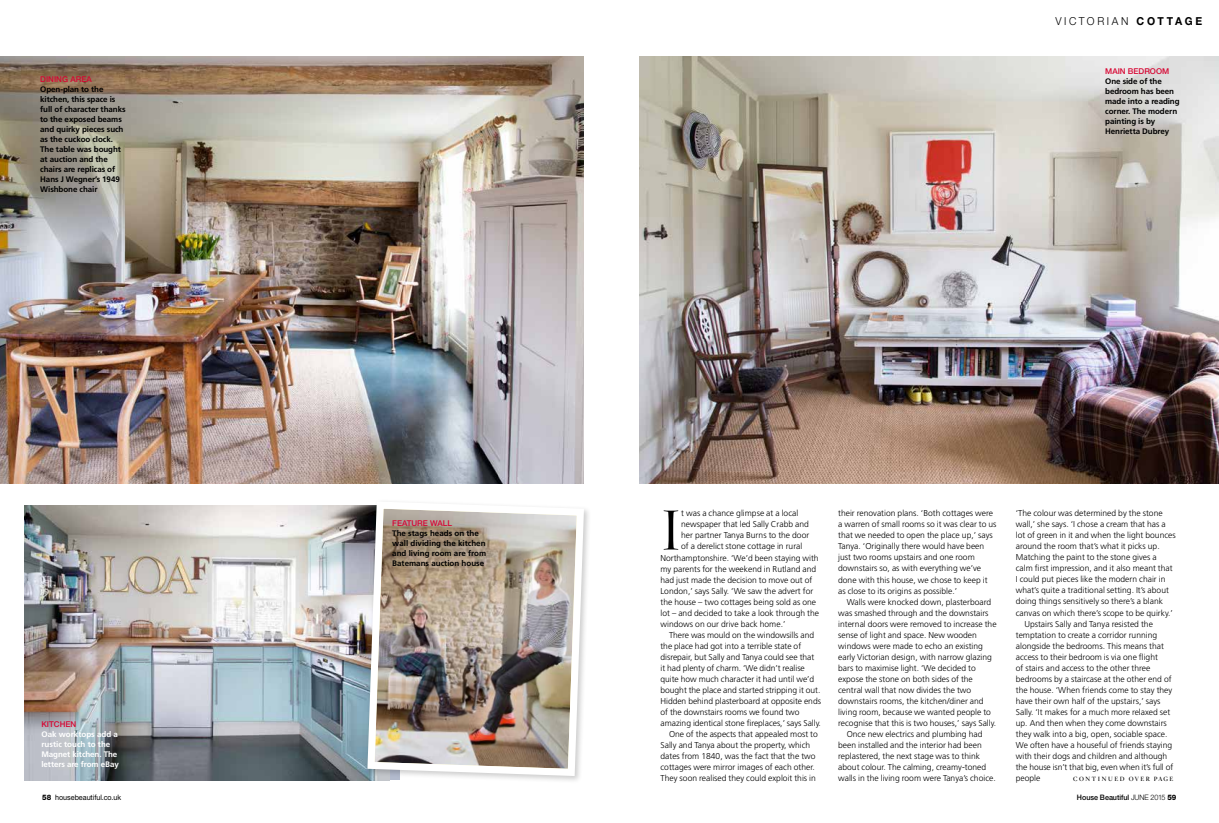
<style>
.page{position:relative;width:1219px;height:823px;background:#fff}
.page>*{position:absolute;margin:0;border:0;box-sizing:border-box;transform-origin:0 0}
.t1{font:300 54.9px "Hoefler Titling";color:#000}
.t2{font:300 11px "Helvetica Neue";letter-spacing:.25em;color:#000;scale:.95 1}
.t3{font:300 8.5px/11px "Frutiger";color:#000}
.t4{font:700 8px/10px "Frutiger";letter-spacing:-.01em;color:#000}
.t5{font:700 8px/10px "Frutiger";color:#fff}
.t6{font:500 8px "Helvetica Neue";color:#d70532}
.t7{font:500 7.5px "Helvetica Neue";color:#000;scale:.96 1}
.t8{font:7.5px "Helvetica Neue";letter-spacing:-.005em;color:#000;scale:.96 1}
.t9{font:700 6px "Hoefler Titling";letter-spacing:.265em;color:#000}
.s1{font-weight:700}
.s2{font-weight:800}
.s3{font-weight:300}
</style>
<div class="page">
<img style="left:639px;top:57px;width:580px;height:426px">
<img style="left:24px;top:505px;width:341px;height:275px">
<img style="left:0;top:57px;width:584px;height:426px">
<img style="left:364px;top:505px;width:224px;height:274px">
<p class="t6" style="left:40px;top:74px;width:53px">DINING AREA</p>
<p class="t4" style="left:40px;top:84px;width:87px">Open-plan to the kitchen, this space is full of character thanks to the exposed beams and quirky pieces such as the cuckoo clock.<br>The table was bought at auction and the chairs are replicas of<br>Hans J Wegner’s 1949<br>Wishbone chair</p>
<p class="t6" style="left:41px;top:718px;width:36px">KITCHEN</p>
<p class="t5" style="left:41px;top:728px;width:79px">Oak worktops add a rustic touch to the<br>Magnet kitchen. The letters are from eBay</p>
<p class="t6" style="left:392px;top:518px;width:61px">FEATURE WALL</p>
<p class="t4" style="left:392px;top:528px;width:95px">The stags heads on the wall dividing the kitchen and living room are from<br>Batemans auction house</p>
<p class="t2" style="left:1055px;top:14px;width:156px">VICTORIAN <span class="s1">COTTAGE</span></p>
<p class="t6" style="left:1105px;top:66px;width:66px">MAIN BEDROOM</p>
<p class="t4" style="left:1105px;top:76px;width:76px">One side of the bedroom has been made into a reading corner. The modern painting is by<br>Henrietta Dubrey</p>
<h1 class="t1" style="left:660px;top:488px;width:22px">I</h1>
<p class="t3" style="left:681px;top:508px;width:119px">t was a chance glimpse at a local</p>
<p class="t3" style="left:681px;top:519px;width:129px">newspaper that led Sally Crabb and</p>
<p class="t3" style="left:681px;top:530px;width:130px">her partner Tanya Burns to the door</p>
<p class="t3" style="left:681px;top:541px;width:123px">of a derelict stone cottage in rural</p>
<p class="t3" style="left:660px;top:552px;width:160px">Northamptonshire. ‘We’d been staying with</p>
<p class="t3" style="left:660px;top:563px;width:157px">my parents for the weekend in Rutland and</p>
<p class="t3" style="left:660px;top:574px;width:153px">had just made the decision to move out of</p>
<p class="t3" style="left:660px;top:585px;width:154px">London,’ says Sally. ‘We saw the advert for</p>
<p class="t3" style="left:660px;top:596px;width:157px">the house – two cottages being sold as one</p>
<p class="t3" style="left:660px;top:607px;width:160px">lot – and decided to take a look through the</p>
<p class="t3" style="left:660px;top:618px;width:126px">windows on our drive back home.’</p>
<p class="t3" style="left:669px;top:629px;width:147px">There was mould on the windowsills and</p>
<p class="t3" style="left:660px;top:640px;width:142px">the place had got into a terrible state of</p>
<p class="t3" style="left:660px;top:651px;width:155px">disrepair, but Sally and Tanya could see that</p>
<p class="t3" style="left:660px;top:662px;width:146px">it had plenty of charm. ‘We didn’t realise</p>
<p class="t3" style="left:660px;top:673px;width:155px">quite how much character it had until we’d</p>
<p class="t3" style="left:660px;top:684px;width:161px">bought the place and started stripping it out.</p>
<p class="t3" style="left:660px;top:695px;width:162px">Hidden behind plasterboard at opposite ends</p>
<p class="t3" style="left:660px;top:706px;width:141px">of the downstairs rooms we found two</p>
<p class="t3" style="left:660px;top:717px;width:162px">amazing identical stone fireplaces,’ says Sally.</p>
<p class="t3" style="left:669px;top:728px;width:150px">One of the aspects that appealed most to</p>
<p class="t3" style="left:660px;top:739px;width:151px">Sally and Tanya about the property, which</p>
<p class="t3" style="left:660px;top:750px;width:157px">dates from 1840, was the fact that the two</p>
<p class="t3" style="left:660px;top:761px;width:156px">cottages were mirror images of each other.</p>
<p class="t3" style="left:660px;top:772px;width:157px">They soon realised they could exploit this in</p>
<p class="t3" style="left:838px;top:508px;width:160px">their renovation plans. ‘Both cottages were a warren of small rooms so it was clear to us that we needed to open the place up,’ says Tanya. ‘Originally there would have been just two rooms upstairs and one room downstairs so, as with everything we’ve done with this house, we chose to keep it as close to its origins as possible.’</p>
<p class="t3" style="left:847px;top:596px;width:146px">Walls were knocked down, plasterboard</p>
<p class="t3" style="left:838px;top:607px;width:152px">was smashed through and the downstairs</p>
<p class="t3" style="left:838px;top:618px;width:160px">internal doors were removed to increase the</p>
<p class="t3" style="left:838px;top:629px;width:140px">sense of light and space. New wooden</p>
<p class="t3" style="left:838px;top:640px;width:146px">windows were made to echo an existing</p>
<p class="t3" style="left:838px;top:651px;width:155px">early Victorian design, with narrow glazing</p>
<p class="t3" style="left:838px;top:662px;width:139px">bars to maximise light. ‘We decided to</p>
<p class="t3" style="left:838px;top:673px;width:136px">expose the stone on both sides of the</p>
<p class="t3" style="left:838px;top:684px;width:135px">central wall that now divides the two</p>
<p class="t3" style="left:838px;top:695px;width:147px">downstairs rooms, the kitchen/diner and</p>
<p class="t3" style="left:838px;top:706px;width:154px">living room, because we wanted people to</p>
<p class="t3" style="left:838px;top:717px;width:159px">recognise that this is two houses,’ says Sally.</p>
<p class="t3" style="left:847px;top:728px;width:137px">Once new electrics and plumbing had</p>
<p class="t3" style="left:838px;top:739px;width:145px">been installed and the interior had been</p>
<p class="t3" style="left:838px;top:750px;width:143px">replastered, the next stage was to think</p>
<p class="t3" style="left:838px;top:761px;width:150px">about colour. The calming, creamy-toned</p>
<p class="t3" style="left:838px;top:771px;width:159px">walls in the living room were Tanya’s choice.</p>
<p class="t3" style="left:1016px;top:507px;width:148px">‘The colour was determined by the stone</p>
<p class="t3" style="left:1016px;top:518px;width:151px">wall,’ she says. ‘I chose a cream that has a</p>
<p class="t3" style="left:1016px;top:529px;width:161px">lot of green in it and when the light bounces</p>
<p class="t3" style="left:1016px;top:540px;width:145px">around the room that’s what it picks up.</p>
<p class="t3" style="left:1016px;top:551px;width:142px">Matching the paint to the stone gives a</p>
<p class="t3" style="left:1016px;top:562px;width:158px">calm first impression, and it also meant that</p>
<p class="t3" style="left:1016px;top:573px;width:151px">I could put pieces like the modern chair in</p>
<p class="t3" style="left:1016px;top:584px;width:155px">what’s quite a traditional setting. It’s about</p>
<p class="t3" style="left:1016px;top:595px;width:149px">doing things sensitively so there’s a blank</p>
<p class="t3" style="left:1016px;top:606px;width:158px">canvas on which there’s scope to be quirky.’</p>
<p class="t3" style="left:1024px;top:617px;width:130px">Upstairs Sally and Tanya resisted the</p>
<p class="t3" style="left:1016px;top:628px;width:143px">temptation to create a corridor running</p>
<p class="t3" style="left:1016px;top:639px;width:149px">alongside the bedrooms. This means that</p>
<p class="t3" style="left:1016px;top:650px;width:144px">access to their bedroom is via one flight</p>
<p class="t3" style="left:1016px;top:661px;width:136px">of stairs and access to the other three</p>
<p class="t3" style="left:1016px;top:672px;width:157px">bedrooms by a staircase at the other end of</p>
<p class="t3" style="left:1016px;top:683px;width:158px">the house. ‘When friends come to stay they</p>
<p class="t3" style="left:1016px;top:694px;width:146px">have their own half of the upstairs,’ says</p>
<p class="t3" style="left:1016px;top:705px;width:156px">Sally. ‘It makes for a much more relaxed set</p>
<p class="t3" style="left:1016px;top:716px;width:153px">up. And then when they come downstairs</p>
<p class="t3" style="left:1016px;top:727px;width:153px">they walk into a big, open, sociable space.</p>
<p class="t3" style="left:1016px;top:738px;width:158px">We often have a houseful of friends staying</p>
<p class="t3" style="left:1016px;top:749px;width:153px">with their dogs and children and although</p>
<p class="t3" style="left:1016px;top:760px;width:159px">the house isn’t that big, even when it’s full of</p>
<p class="t3" style="left:1016px;top:771px;width:26px">people</p>
<p class="t9" style="left:1073px;top:773px;width:102px">CONTINUED OVER PAGE</p>
<p class="t8" style="left:42px;top:792px;width:84px"><span class="s2">58</span> housebeautiful.co.uk</p>
<p class="t7" style="left:1077px;top:792px;width:105px">House Beautiful <span class="s3">JUNE 2015</span> <span class="s2">59</span></p>
</div>
